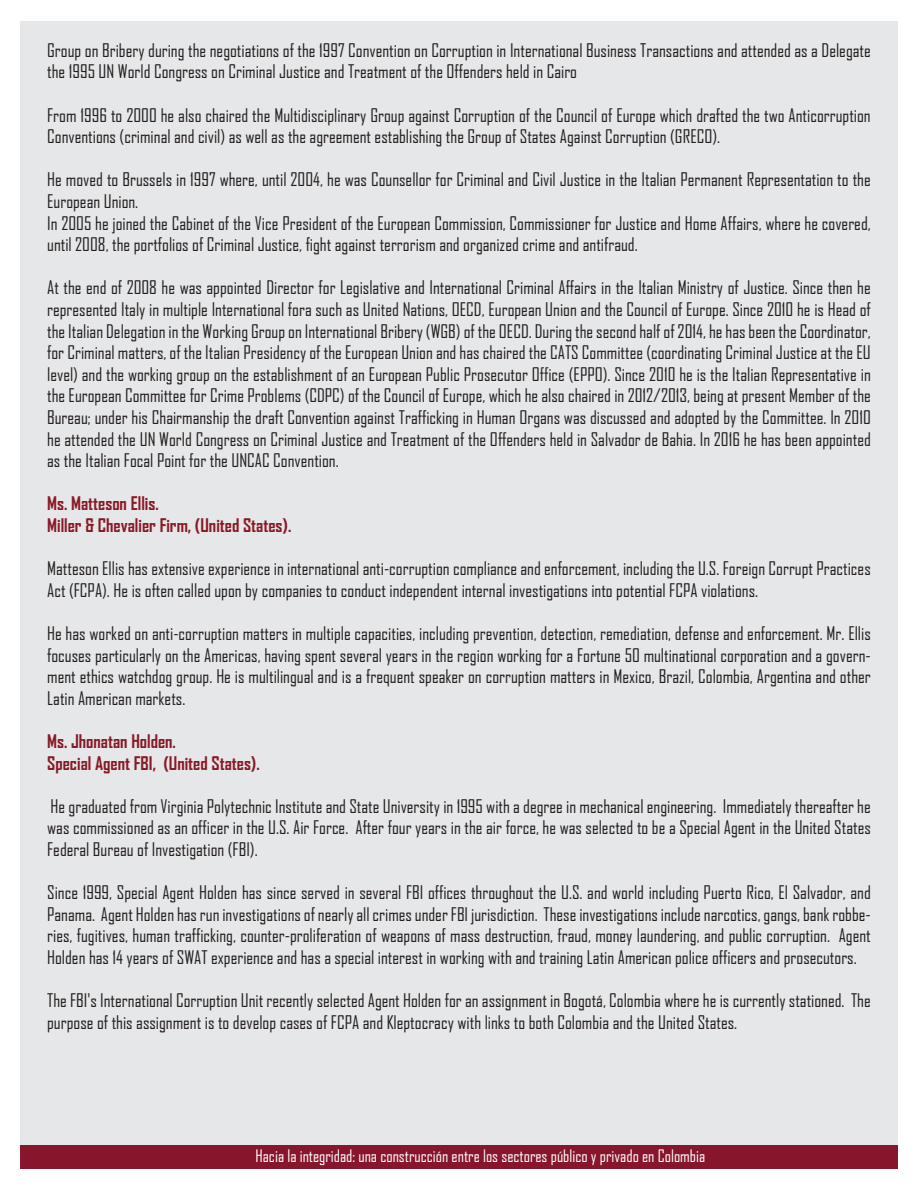
<style>
.page{position:relative;width:918px;height:1188px;background:#fff}
.page>*{position:absolute;margin:0;border:0;box-sizing:border-box;transform-origin:0 0}
.t1{font:18px/21.6px "Agency FB";color:#231f20}
.t2{font:700 18px/21.6px "Agency FB";color:#881926}
.t3{font:16.5px "Agency FB";color:#fff}
</style>
<div class="page">
<div style="left:20px;top:22px;width:878px;height:1144px;background:#e6e7e8"></div>
<div style="left:20px;top:1145px;width:878px;height:23px;background:#87152b"></div>
<p class="t1" style="left:47px;top:39px;width:825px">Group on Bribery during the negotiations of the 1997 Convention on Corruption in International Business Transactions and attended as a Delegate the 1995 UN World Congress on Criminal Justice and Treatment of the Offenders held in Cairo</p>
<p class="t1" style="left:47px;top:104px;width:825px">From 1996 to 2000 he also chaired the Multidisciplinary Group against Corruption of the Council of Europe which drafted the two Anticorruption<br>Conventions (criminal and civil) as well as the agreement establishing the Group of States Against Corruption (GRECO).</p>
<p class="t1" style="left:47px;top:169px;width:825px">He moved to Brussels in 1997 where, until 2004, he was Counsellor for Criminal and Civil Justice in the Italian Permanent Representation to the European Union.<br>In 2005 he joined the Cabinet of the Vice President of the European Commission, Commissioner for Justice and Home Affairs, where he covered, until 2008, the portfolios of Criminal Justice, fight against terrorism and organized crime and antifraud.</p>
<p class="t1" style="left:47px;top:277px;width:825px;text-align:justify">At the end of 2008 he was appointed Director for Legislative and International Criminal Affairs in the Italian Ministry of Justice. Since then he represented Italy in multiple International fora such as United Nations, OECD, European Union and the Council of Europe. Since 2010 he is Head of the Italian Delegation in the Working Group on International Bribery (WGB) of the OECD. During the second half of 2014, he has been the Coordinator, for Criminal matters, of the Italian Presidency of the European Union and has chaired the CATS Committee (coordinating Criminal Justice at the EU level) and the working group on the establishment of an European Public Prosecutor Office (EPPO). Since 2010 he is the Italian Representative in the European Committee for Crime Problems (CDPC) of the Council of Europe, which he also chaired in 2012/2013, being at present Member of the Bureau; under his Chairmanship the draft Convention against Trafficking in Human Organs was discussed and adopted by the Committee. In 2010 he attended the UN World Congress on Criminal Justice and Treatment of the Offenders held in Salvador de Bahia. In 2016 he has been appointed as the Italian Focal Point for the UNCAC Convention.</p>
<p class="t2" style="left:47px;top:492px;width:246px">Ms. Matteson Ellis.<br>Miller &amp; Chevalier Firm, (United States).</p>
<p class="t1" style="left:47px;top:557px;width:825px">Matteson Ellis has extensive experience in international anti-corruption compliance and enforcement, including the U.S. Foreign Corrupt Practices<br>Act (FCPA). He is often called upon by companies to conduct independent internal investigations into potential FCPA violations.</p>
<p class="t1" style="left:47px;top:622px;width:825px;text-align:justify">He has worked on anti-corruption matters in multiple capacities, including prevention, detection, remediation, defense and enforcement. Mr. Ellis focuses particularly on the Americas, having spent several years in the region working for a Fortune 50 multinational corporation and a govern&shy;ment ethics watchdog group. He is multilingual and is a frequent speaker on corruption matters in Mexico, Brazil, Colombia, Argentina and other Latin American markets.</p>
<p class="t2" style="left:47px;top:730px;width:214px">Ms. Jhonatan Holden.<br>Special Agent FBI, (United States).</p>
<p class="t1" style="left:47px;top:795px;width:825px;text-align:justify">He graduated from Virginia Polytechnic Institute and State University in 1995 with a degree in mechanical engineering. Immediately thereafter he was commissioned as an officer in the U.S. Air Force. After four years in the air force, he was selected to be a Special Agent in the United States Federal Bureau of Investigation (FBI).</p>
<p class="t1" style="left:47px;top:881px;width:825px;text-align:justify">Since 1999, Special Agent Holden has since served in several FBI offices throughout the U.S. and world including Puerto Rico, El Salvador, and Panama. Agent Holden has run investigations of nearly all crimes under FBI jurisdiction. These investigations include narcotics, gangs, bank robbe&shy;ries, fugitives, human trafficking, counter-proliferation of weapons of mass destruction, fraud, money laundering, and public corruption. Agent Holden has 14 years of SWAT experience and has a special interest in working with and training Latin American police officers and prosecutors.</p>
<p class="t1" style="left:47px;top:989px;width:825px">The FBI's International Corruption Unit recently selected Agent Holden for an assignment in Bogotá, Colombia where he is currently stationed. The purpose of this assignment is to develop cases of FCPA and Kleptocracy with links to both Colombia and the United States.</p>
<p class="t3" style="left:255px;top:1146px;width:451px">Hacia la integridad: una construcción entre los sectores público y privado en Colombia</p>
</div>
